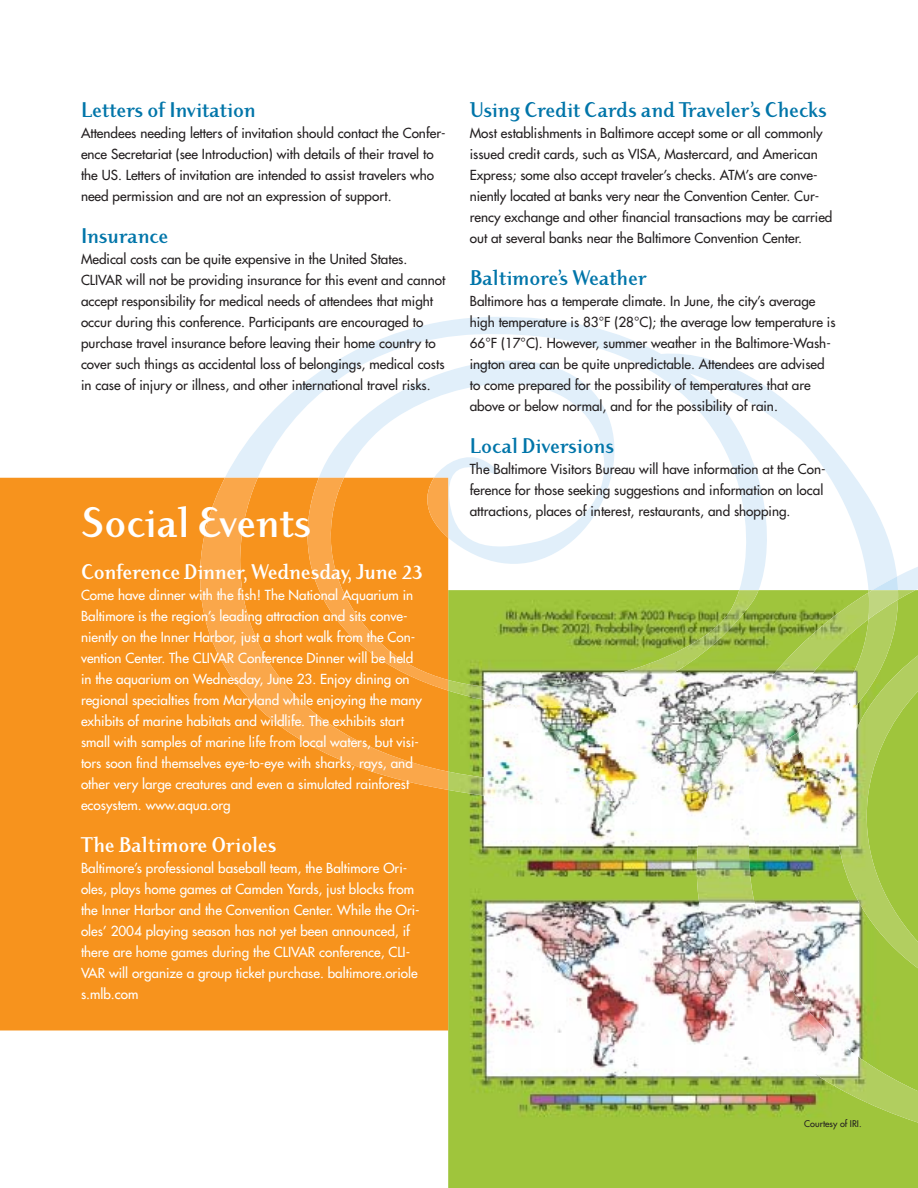
<style>
.page{position:relative;width:918px;height:1188px;background:#fff}
.page>*{position:absolute;margin:0;border:0;box-sizing:border-box;transform-origin:0 0}
.t1{font:700 45px "Dyadis ITC";color:#fff}
.t2{font:700 22.5px "Dyadis ITC";color:#0075a9}
.t3{font:700 22.5px "Dyadis ITC";letter-spacing:-.005em;color:#fff}
.t4{font:13.5px/21px "Futura";color:#231f20}
.t5{font:13.5px/21px "Futura";color:#fff}
.t6{font:9px "Futura";color:#231f20}
</style>
<div class="page">
<svg style="left:225px;top:317px;width:660px;height:273px"></svg>
<img style="left:448px;top:590px;width:470px;height:598px">
<img style="left:696px;top:789px;width:73px;height:184px">
<img style="left:768px;top:944px;width:51px;height:134px">
<img style="left:719px;top:972px;width:50px;height:67px">
<img style="left:818px;top:1020px;width:51px;height:85px">
<img style="left:868px;top:1062px;width:1px;height:61px">
<img style="left:718px;top:592px;width:150px;height:174px">
<img style="left:818px;top:655px;width:51px;height:313px">
<div style="left:0;top:478px;width:448px;height:552px;background:#f7931d"></div>
<img style="left:847px;top:600px;width:22px;height:129px">
<img style="left:797px;top:680px;width:52px;height:75px">
<img style="left:759px;top:731px;width:39px;height:42px">
<img style="left:448px;top:765px;width:271px;height:36px">
<svg style="left:869px;top:531px;width:49px;height:630px;background:#abcc58"></svg>
<img style="left:710px;top:748px;width:59px;height:41px">
<img style="left:868px;top:590px;width:30px;height:29px">
<img style="left:448px;top:590px;width:311px;height:117px">
<svg style="left:194px;top:478px;width:254px;height:312px;background:#f7992b"></svg>
<svg style="left:448px;top:772px;width:1px;height:18px"></svg>
<svg style="left:286px;top:478px;width:163px;height:213px;background:#f79726"></svg>
<h2 class="t2" style="left:81px;top:102px;width:176px">Letters of Invitation</h2>
<p class="t4" style="left:81px;top:123px;width:366px">Attendees needing letters of invitation should contact the Confer&shy;ence Secretariat (see Introduction) with details of their travel to the US. Letters of invitation are intended to assist travelers who need permission and are not an expression of support.</p>
<h2 class="t2" style="left:81px;top:228px;width:89px">Insurance</h2>
<p class="t4" style="left:81px;top:249px;width:366px">Medical costs can be quite expensive in the United States.<br>CLIVAR will not be providing insurance for this event and cannot accept responsibility for medical needs of attendees that might occur during this conference. Participants are encouraged to purchase travel insurance before leaving their home country to cover such things as accidental loss of belongings, medical costs in case of injury or illness, and other international travel risks.</p>
<h1 class="t1" style="left:81px;top:506px;width:232px">Social Events</h1>
<h2 class="t3" style="left:81px;top:564px;width:344px">Conference Dinner, Wednesday, June 23</h2>
<p class="t5" style="left:81px;top:585px;width:342px">Come have dinner with the fish! The National Aquarium in Baltimore is the region’s leading attraction and sits conve&shy;niently on the Inner Harbor, just a short walk from the Con&shy;vention Center. The CLIVAR Conference Dinner will be held in the aquarium on Wednesday, June 23. Enjoy dining on regional specialties from Maryland while enjoying the many exhibits of marine habitats and wildlife. The exhibits start small with samples of marine life from local waters, but visi&shy;tors soon find themselves eye-to-eye with sharks, rays, and other very large creatures and even a simulated rainforest ecosystem. www.aqua.org</p>
<h2 class="t3" style="left:81px;top:837px;width:197px">The Baltimore Orioles</h2>
<p class="t5" style="left:81px;top:858px;width:340px">Baltimore’s professional baseball team, the Baltimore Ori&shy;oles, plays home games at Camden Yards, just blocks from the Inner Harbor and the Convention Center. While the Ori&shy;oles’ 2004 playing season has not yet been announced, if there are home games during the CLIVAR conference, CLI-VAR will organize a group ticket purchase. baltimore.oriole s.mlb.com</p>
<h2 class="t2" style="left:470px;top:102px;width:359px">Using Credit Cards and Traveler’s Checks</h2>
<p class="t4" style="left:470px;top:123px;width:364px">Most establishments in Baltimore accept some or all commonly issued credit cards, such as VISA, Mastercard, and American Express; some also accept traveler’s checks. ATM’s are conve&shy;niently located at banks very near the Convention Center. Cur&shy;rency exchange and other financial transactions may be carried out at several banks near the Baltimore Convention Center.</p>
<h2 class="t2" style="left:470px;top:270px;width:179px">Baltimore’s Weather</h2>
<p class="t4" style="left:470px;top:291px;width:367px">Baltimore has a temperate climate. In June, the city’s average high temperature is 83°F (28°C); the average low temperature is 66°F (17°C). However, summer weather in the Baltimore-Wash&shy;ington area can be quite unpredictable. Attendees are advised to come prepared for the possibility of temperatures that are above or below normal, and for the possibility of rain.</p>
<h2 class="t2" style="left:470px;top:438px;width:146px">Local Diversions</h2>
<p class="t4" style="left:470px;top:459px;width:357px">The Baltimore Visitors Bureau will have information at the Con&shy;ference for those seeking suggestions and information on local attractions, places of interest, restaurants, and shopping.</p>
<p class="t6" style="left:804px;top:1119px;width:59px">Courtesy of IRI.</p>
</div>
